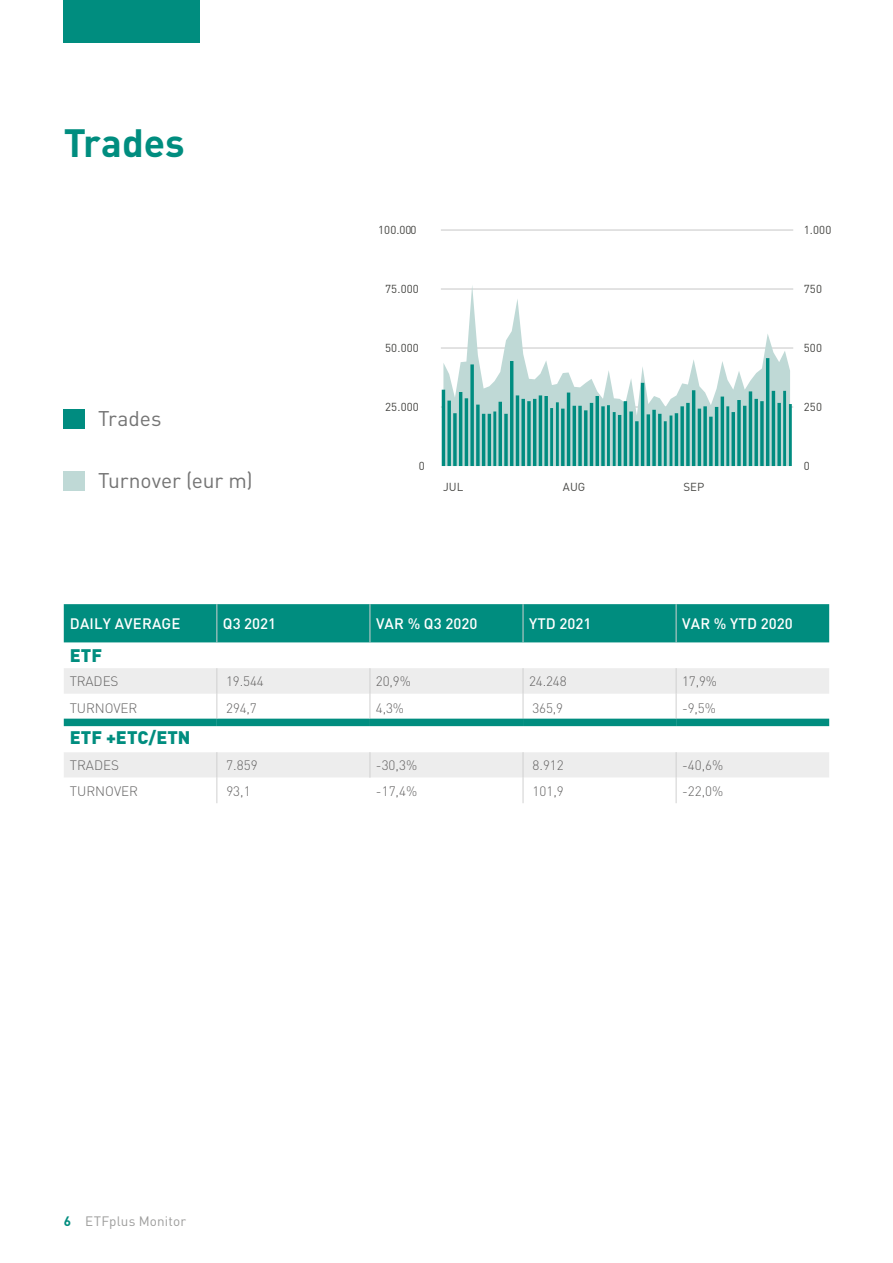
<style>
.page{position:relative;width:893px;height:1263px;background:#fff}
.page>*{position:absolute;margin:0;border:0;box-sizing:border-box;transform-origin:0 0}
.t1{font:700 39px "DIN Pro";color:#008d7f}
.t2{font:21px "DIN Pro";letter-spacing:-.005em;color:#747474}
.t3{font:900 18px "DIN Pro";letter-spacing:.005em;color:#008d7f}
.t4{font:500 15px "DIN Pro";letter-spacing:.01em;color:#fff}
.t5{font:300 13.5px "DIN Pro";letter-spacing:-.01em;color:#646363}
.t6{font:13.5px "DIN Pro";letter-spacing:.01em;color:#9d9d9c}
.t7{font:11.55px "DIN Pro";color:#454542}
.s1{font-weight:700;color:#008d7f}
</style>
<div class="page">
<div style="left:64px;top:409px;width:21px;height:20px;background:#008c80"></div>
<div style="left:64px;top:471px;width:21px;height:20px;background:#bfd9d6"></div>
<div style="left:64px;top:0;width:136px;height:43px;background:#008d7f"></div>
<div style="left:64px;top:604px;width:765px;height:38px;background:#008d7f"></div>
<svg style="left:64px;top:668px;width:765px;height:135px"></svg>
<hr style="left:217px;top:604px;width:1px;height:38px;background:#d0d0d0">
<hr style="left:370px;top:604px;width:1px;height:38px;background:#d0d0d0">
<hr style="left:523px;top:604px;width:1px;height:38px;background:#d0d0d0">
<hr style="left:676px;top:604px;width:1px;height:38px;background:#d0d0d0">
<hr style="left:441px;top:229px;width:352px;height:2px;background:#d9d9d9">
<hr style="left:441px;top:288px;width:352px;height:2px;background:#d9d9d9">
<hr style="left:441px;top:347px;width:352px;height:2px;background:#d9d9d9">
<hr style="left:441px;top:406px;width:352px;height:2px;background:#d9d9d9">
<svg style="left:443px;top:286px;width:347px;height:180px"></svg>
<hr style="left:789px;top:404px;width:3px;height:62px;background:#008c80">
<hr style="left:783px;top:391px;width:3px;height:75px;background:#008c80">
<svg style="left:777px;top:403px;width:4px;height:63px"></svg>
<hr style="left:772px;top:391px;width:3px;height:75px;background:#008c80">
<hr style="left:766px;top:358px;width:3px;height:108px;background:#008c80">
<svg style="left:760px;top:401px;width:4px;height:65px"></svg>
<svg style="left:754px;top:399px;width:4px;height:67px"></svg>
<hr style="left:749px;top:391px;width:3px;height:75px;background:#008c80">
<hr style="left:743px;top:406px;width:3px;height:60px;background:#008c80">
<svg style="left:737px;top:400px;width:4px;height:66px"></svg>
<svg style="left:731px;top:412px;width:4px;height:54px"></svg>
<hr style="left:726px;top:406px;width:3px;height:60px;background:#008c80">
<hr style="left:721px;top:397px;width:3px;height:69px;background:#008c80">
<hr style="left:715px;top:407px;width:3px;height:59px;background:#008c80">
<svg style="left:709px;top:417px;width:4px;height:49px"></svg>
<svg style="left:703px;top:406px;width:4px;height:60px"></svg>
<hr style="left:698px;top:409px;width:3px;height:57px;background:#008c80">
<hr style="left:692px;top:390px;width:3px;height:76px;background:#008c80">
<svg style="left:686px;top:403px;width:4px;height:63px"></svg>
<svg style="left:680px;top:406px;width:4px;height:60px"></svg>
<hr style="left:675px;top:413px;width:3px;height:53px;background:#008c80">
<hr style="left:670px;top:415px;width:2px;height:51px;background:#008c80">
<hr style="left:664px;top:421px;width:3px;height:45px;background:#008c80">
<hr style="left:658px;top:414px;width:3px;height:52px;background:#008c80">
<svg style="left:652px;top:410px;width:4px;height:56px"></svg>
<hr style="left:647px;top:414px;width:3px;height:52px;background:#008c80">
<hr style="left:641px;top:383px;width:3px;height:83px;background:#008c80">
<svg style="left:635px;top:421px;width:4px;height:45px"></svg>
<svg style="left:629px;top:411px;width:4px;height:55px"></svg>
<hr style="left:624px;top:401px;width:3px;height:65px;background:#008c80">
<hr style="left:618px;top:415px;width:3px;height:51px;background:#008c80">
<hr style="left:613px;top:412px;width:3px;height:54px;background:#008c80">
<hr style="left:607px;top:405px;width:3px;height:61px;background:#008c80">
<svg style="left:601px;top:406px;width:4px;height:60px"></svg>
<svg style="left:595px;top:396px;width:4px;height:70px"></svg>
<hr style="left:590px;top:403px;width:3px;height:63px;background:#008c80">
<hr style="left:584px;top:410px;width:3px;height:56px;background:#008c80">
<svg style="left:578px;top:406px;width:4px;height:60px"></svg>
<hr style="left:573px;top:406px;width:3px;height:60px;background:#008c80">
<hr style="left:567px;top:393px;width:3px;height:73px;background:#008c80">
<hr style="left:561px;top:409px;width:3px;height:57px;background:#008c80">
<hr style="left:556px;top:402px;width:3px;height:64px;background:#008c80">
<hr style="left:550px;top:408px;width:3px;height:58px;background:#008c80">
<svg style="left:544px;top:396px;width:4px;height:70px"></svg>
<hr style="left:539px;top:395px;width:3px;height:71px;background:#008c80">
<hr style="left:533px;top:399px;width:3px;height:67px;background:#008c80">
<svg style="left:527px;top:401px;width:4px;height:65px"></svg>
<svg style="left:521px;top:399px;width:4px;height:67px"></svg>
<hr style="left:516px;top:395px;width:3px;height:71px;background:#008c80">
<hr style="left:510px;top:361px;width:3px;height:105px;background:#008c80">
<svg style="left:504px;top:414px;width:4px;height:52px"></svg>
<hr style="left:499px;top:402px;width:3px;height:64px;background:#008c80">
<hr style="left:493px;top:411px;width:3px;height:55px;background:#008c80">
<hr style="left:488px;top:414px;width:3px;height:52px;background:#008c80">
<hr style="left:482px;top:414px;width:3px;height:52px;background:#008c80">
<svg style="left:476px;top:405px;width:4px;height:61px"></svg>
<svg style="left:470px;top:364px;width:4px;height:102px"></svg>
<hr style="left:465px;top:398px;width:3px;height:68px;background:#008c80">
<hr style="left:459px;top:392px;width:3px;height:74px;background:#008c80">
<svg style="left:453px;top:413px;width:4px;height:53px"></svg>
<svg style="left:447px;top:401px;width:4px;height:65px"></svg>
<hr style="left:442px;top:390px;width:3px;height:76px;background:#008c80">
<h1 class="t1" style="left:64px;top:111px;width:122px">Trades</h1>
<h2 class="t2" style="left:98px;top:402px;width:65px">Trades</h2>
<h2 class="t2" style="left:98px;top:464px;width:156px">Turnover (eur m)</h2>
<p class="t7" style="left:378px;top:220px;width:40px">100.000</p>
<p class="t7" style="left:804px;top:220px;width:29px">1.000</p>
<p class="t7" style="left:385px;top:279px;width:35px">75.000</p>
<p class="t7" style="left:804px;top:279px;width:20px">750</p>
<p class="t7" style="left:385px;top:339px;width:35px">50.000</p>
<p class="t7" style="left:804px;top:339px;width:20px">500</p>
<p class="t7" style="left:385px;top:398px;width:35px">25.000</p>
<p class="t7" style="left:804px;top:398px;width:20px">250</p>
<p class="t7" style="left:419px;top:457px;width:7px">0</p>
<p class="t7" style="left:804px;top:457px;width:7px">0</p>
<p class="t7" style="left:443px;top:477px;width:22px">JUL</p>
<p class="t7" style="left:563px;top:477px;width:24px">AUG</p>
<p class="t7" style="left:683px;top:477px;width:22px">SEP</p>
<p class="t4" style="left:70px;top:611px;width:112px">DAILY AVERAGE</p>
<p class="t4" style="left:223px;top:611px;width:55px">Q3 2021</p>
<p class="t4" style="left:376px;top:611px;width:103px">VAR % Q3 2020</p>
<p class="t4" style="left:529px;top:611px;width:64px">YTD 2021</p>
<p class="t4" style="left:682px;top:611px;width:112px">VAR % YTD 2020</p>
<h3 class="t3" style="left:70px;top:640px;width:34px">ETF</h3>
<p class="t5" style="left:70px;top:671px;width:50px">TRADES</p>
<p class="t5" style="left:226px;top:671px;width:39px">19.544</p>
<p class="t5" style="left:376px;top:671px;width:36px">20,9%</p>
<p class="t5" style="left:529px;top:671px;width:39px">24.248</p>
<p class="t5" style="left:682px;top:671px;width:36px">17,9%</p>
<p class="t5" style="left:70px;top:698px;width:69px">TURNOVER</p>
<p class="t5" style="left:226px;top:698px;width:32px">294,7</p>
<p class="t5" style="left:376px;top:698px;width:30px">4,3%</p>
<p class="t5" style="left:532px;top:698px;width:32px">365,9</p>
<p class="t5" style="left:682px;top:698px;width:35px">-9,5%</p>
<h3 class="t3" style="left:70px;top:722px;width:122px">ETF +ETC/ETN</h3>
<p class="t5" style="left:70px;top:755px;width:51px">TRADES</p>
<p class="t5" style="left:226px;top:755px;width:33px">7.859</p>
<p class="t5" style="left:376px;top:755px;width:43px">-30,3%</p>
<p class="t5" style="left:532px;top:755px;width:33px">8.912</p>
<p class="t5" style="left:682px;top:755px;width:43px">-40,6%</p>
<p class="t5" style="left:70px;top:780px;width:70px">TURNOVER</p>
<p class="t5" style="left:226px;top:780px;width:26px">93,1</p>
<p class="t5" style="left:376px;top:780px;width:43px">-17,4%</p>
<p class="t5" style="left:532px;top:780px;width:33px">101,9</p>
<p class="t5" style="left:682px;top:780px;width:43px">-22,0%</p>
<p class="t6" style="left:64px;top:1211px;width:124px"><span class="s1">6</span> ETFplus Monitor</p>
</div>
